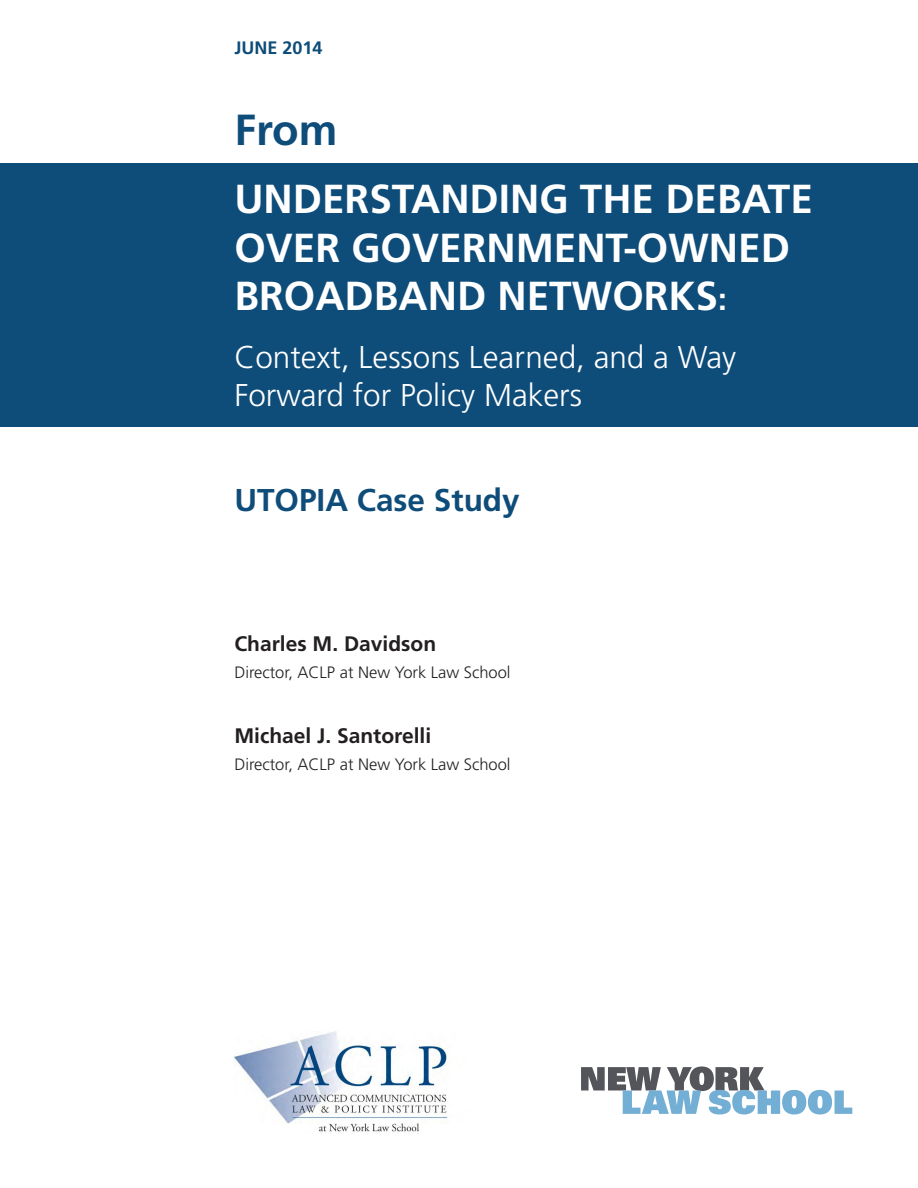
<style>
.page{position:relative;width:918px;height:1188px;background:#fff}
.page>*{position:absolute;margin:0;border:0;box-sizing:border-box;transform-origin:0 0}
.Title_Page_Title{font:700 43.5px "Frutiger";color:#0e4c79}
.Title_Page_Title-2{font:700 40.5px/48.6px "Frutiger";color:#fff}
.t1{font:300 31.5px/37.8px "Frutiger";color:#fff}
.t2{font:700 31.5px "Frutiger";color:#0e4c79}
.Name{font:700 21px "Frutiger";color:#231f20}
.Title_Page_Title-3{font:700 18px "Frutiger";color:#0e4c79}
.t3{font:300 16.5px "Frutiger";color:#231f20}
.s1{font-size:31.5px}
</style>
<div class="page">
<div style="left:0;top:163px;width:918px;height:264px;background:#0e4c79"></div>
<svg style="left:581px;top:1066px;width:271px;height:48px"></svg>
<img style="left:234px;top:1032px;width:214px;height:102px">
<p class="Title_Page_Title-3" style="left:234px;top:37px;width:90px">JUNE 2014</p>
<p class="Title_Page_Title" style="left:234px;top:104px;width:105px">From</p>
<p class="Title_Page_Title-2" style="left:234px;top:174px;width:580px">UNDERSTANDING THE DEBATE<br>OVER GOVERNMENT-OWNED<br>BROADBAND NETWORKS<span class="s1">:</span></p>
<p class="t1" style="left:234px;top:338px;width:503px">Context, Lessons Learned, and a Way<br>Forward for Policy Makers</p>
<p class="t2" style="left:234px;top:482px;width:287px">UTOPIA Case Study</p>
<p class="Name" style="left:234px;top:632px;width:203px">Charles M. Davidson</p>
<p class="t3" style="left:234px;top:663px;width:278px">Director, ACLP at New York Law School</p>
<p class="Name" style="left:234px;top:724px;width:198px">Michael J. Santorelli</p>
<p class="t3" style="left:234px;top:755px;width:278px">Director, ACLP at New York Law School</p>
</div>
